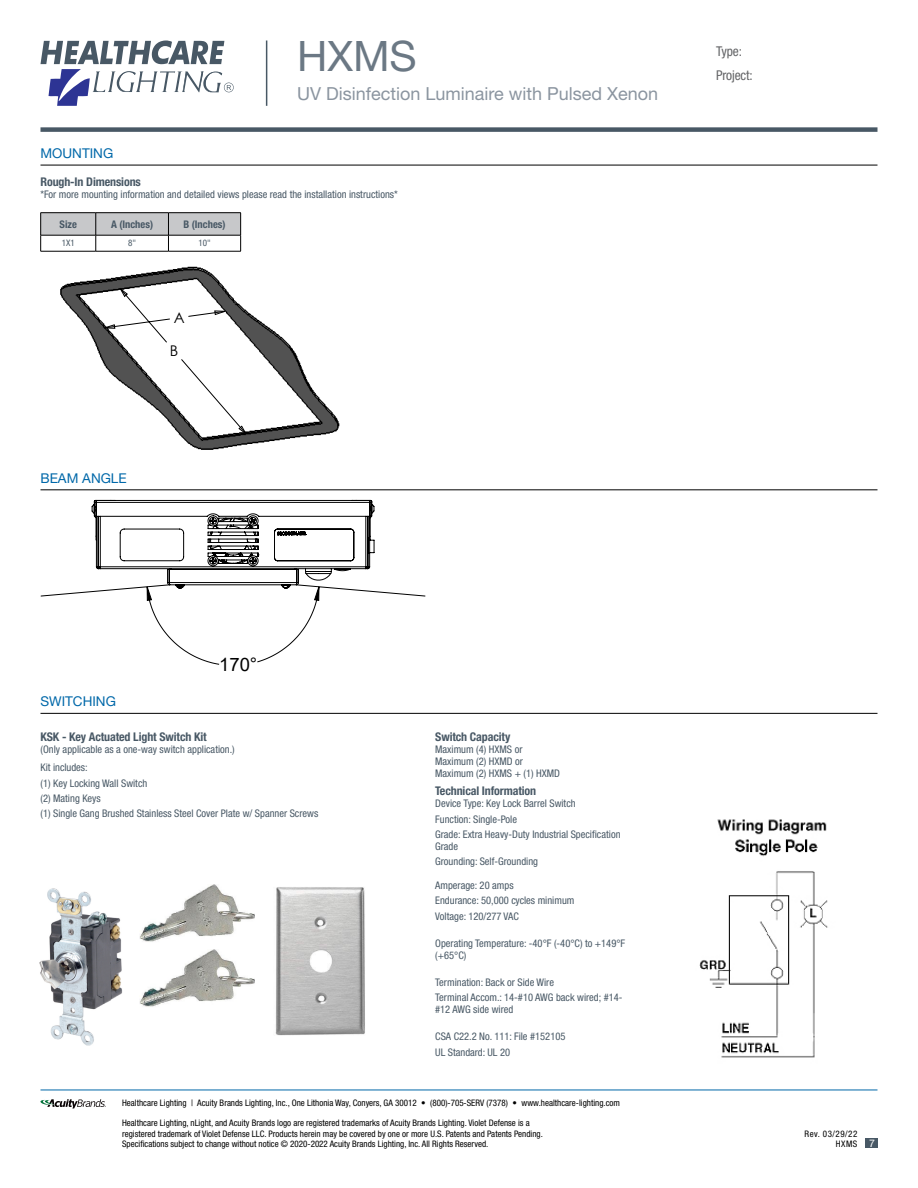
<style>
.page{position:relative;width:918px;height:1188px;background:#fff}
.page>*{position:absolute;margin:0;border:0;box-sizing:border-box;transform-origin:0 0}
.t1{font:42px "Helvetica Neue LT Std";color:#6b7884}
.t2{font:18.45px "Arial";color:#000}
.t3{font:18px "Helvetica Neue LT Std";color:#8b95a0}
.t4{font:14.7px "Century Gothic";color:#000}
.t5{font:13.5px "Helvetica Neue LT Std";color:#0068a9}
.t6{font:condensed 13.5px/24.2px "Helvetica Neue LT Std";letter-spacing:-.01em;color:#636466}
.t7{font:700 condensed 12px "Helvetica Neue LT Std";letter-spacing:-.01em;color:#485865}
.t8{font:condensed 10.5px/15.3px "Helvetica Neue LT Std";color:#485865}
.t9{font:700 condensed 10.5px "Helvetica Neue LT Std";color:#485865}
.t10{font:10.5px "Helvetica Neue LT Std";color:#fff}
.t11{font:condensed 9px/10.8px "Helvetica Neue LT Std";color:#000}
.t12{font:condensed 9px/10.8px "Helvetica Neue LT Std";letter-spacing:.055em;color:#000;text-align:right}
.t13{font:condensed 9px "Helvetica Neue LT Std";color:#485865}
</style>
<div class="page">
<hr style="left:40px;top:1090px;width:838px;height:1px;background:#0068a9">
<div style="left:40px;top:127px;width:838px;height:5px;background:#485865"></div>
<div style="left:865px;top:1138px;width:13px;height:10px;background:#485865"></div>
<hr style="left:266px;top:40px;width:1px;height:66px;background:#485865">
<svg style="left:41px;top:40px;width:193px;height:66px"></svg>
<svg style="left:41px;top:1099px;width:65px;height:9px"></svg>
<img style="left:60px;top:266px;width:280px;height:184px">
<svg style="left:79px;top:287px;width:177px;height:153px"></svg>
<hr style="left:40px;top:165px;width:838px;height:1px;background:#000">
<hr style="left:40px;top:490px;width:838px;height:1px;background:#000">
<hr style="left:40px;top:713px;width:838px;height:1px;background:#000">
<hr style="left:40px;top:212px;width:56px;height:1px;background:#000">
<hr style="left:96px;top:212px;width:72px;height:1px;background:#000">
<hr style="left:168px;top:212px;width:73px;height:1px;background:#000">
<svg style="left:40px;top:213px;width:201px;height:38px"></svg>
<hr style="left:40px;top:251px;width:56px;height:1px;background:#000">
<hr style="left:96px;top:251px;width:72px;height:1px;background:#000">
<hr style="left:168px;top:251px;width:73px;height:1px;background:#000">
<svg style="left:41px;top:500px;width:384px;height:165px"></svg>
<img style="left:39px;top:888px;width:84px;height:158px">
<img style="left:139px;top:884px;width:116px;height:58px">
<img style="left:139px;top:950px;width:116px;height:57px">
<img style="left:275px;top:887px;width:90px;height:149px">
<img style="left:699px;top:819px;width:129px;height:239px">
<p class="t5" style="left:40px;top:145px;width:74px">MOUNTING</p>
<h1 class="t1" style="left:297px;top:31px;width:121px">HXMS</h1>
<h3 class="t3" style="left:297px;top:83px;width:363px">UV Disinfection Luminaire with Pulsed Xenon</h3>
<p class="t7" style="left:40px;top:174px;width:102px">Rough-In Dimensions</p>
<p class="t8" style="left:40px;top:186px;width:359px">*For more mounting information and detailed views please read the installation instructions*</p>
<p class="t9" style="left:60px;top:218px;width:19px">Size</p>
<p class="t9" style="left:111px;top:218px;width:44px">A (Inches)</p>
<p class="t9" style="left:183px;top:218px;width:44px">B (Inches)</p>
<p class="t13" style="left:62px;top:238px;width:14px">1X1</p>
<p class="t13" style="left:128px;top:238px;width:9px">8"</p>
<p class="t13" style="left:198px;top:238px;width:14px">10"</p>
<h3 class="t4" style="left:174px;top:308px;width:12px">A</h3>
<h3 class="t4" style="left:170px;top:341px;width:10px">B</h3>
<p class="t5" style="left:40px;top:470px;width:88px">BEAM ANGLE</p>
<p class="t6" style="left:716px;top:39px;width:38px">Type:<br>Project:</p>
<p class="t5" style="left:40px;top:694px;width:77px">SWITCHING</p>
<h2 class="t2" style="left:219px;top:652px;width:40px">170°</h2>
<p class="t7" style="left:40px;top:729px;width:168px">KSK - Key Actuated Light Switch Kit</p>
<p class="t8" style="left:40px;top:739px;width:196px;line-height:18.8px">(Only applicable as a one-way switch application.)<br>Kit includes:</p>
<p class="t8" style="left:40px;top:775px;width:279px">(1) Key Locking Wall Switch<br>(2) Mating Keys<br>(1) Single Gang Brushed Stainless Steel Cover Plate w/ Spanner Screws</p>
<p class="t7" style="left:435px;top:729px;width:77px">Switch Capacity</p>
<p class="t8" style="left:435px;top:743px;width:126px;line-height:12px">Maximum (4) HXMS or<br>Maximum (2) HXMD or<br>Maximum (2) HXMS + (1) HXMD</p>
<p class="t7" style="left:435px;top:784px;width:103px">Technical Information</p>
<p class="t8" style="left:435px;top:796px;width:187px">Device Type: Key Lock Barrel Switch<br>Function: Single-Pole<br>Grade: Extra Heavy-Duty Industrial Specification</p>
<p class="t8" style="left:435px;top:838px;width:104px">Grade<br>Grounding: Self-Grounding</p>
<p class="t8" style="left:435px;top:878px;width:141px">Amperage: 20 amps<br>Endurance: 50,000 cycles minimum<br>Voltage: 120/277 VAC</p>
<p class="t8" style="left:435px;top:937px;width:192px;line-height:12px">Operating Temperature: -40°F (-40°C) to +149°F (+65°C)</p>
<p class="t8" style="left:435px;top:975px;width:189px">Termination: Back or Side Wire<br>Terminal Accom.: 14-#10 AWG back wired; #14-</p>
<p class="t8" style="left:435px;top:1002px;width:80px">#12 AWG side wired</p>
<p class="t8" style="left:435px;top:1029px;width:132px">CSA C22.2 No. 111: File #152105<br>UL Standard: UL 20</p>
<p class="t11" style="left:122px;top:1097px;width:500px">Healthcare Lighting | Acuity Brands Lighting, Inc., One Lithonia Way, Conyers, GA 30012 • (800)-705-SERV (7378) • www.healthcare-lighting.com</p>
<p class="t11" style="left:122px;top:1117px;width:422px">Healthcare Lighting, nLight, and Acuity Brands logo are registered trademarks of Acuity Brands Lighting. Violet Defense is a registered trademark of Violet Defense LLC. Products herein may be covered by one or more U.S. Patents and Patents Pending.<br>Specifications subject to change without notice © 2020-2022 Acuity Brands Lighting, Inc. All Rights Reserved.</p>
<p class="t12" style="left:805px;top:1128px;width:54px">Rev. 03/29/22<br>HXMS</p>
<p class="t10" style="left:869px;top:1137px;width:7px">7</p>
</div>
